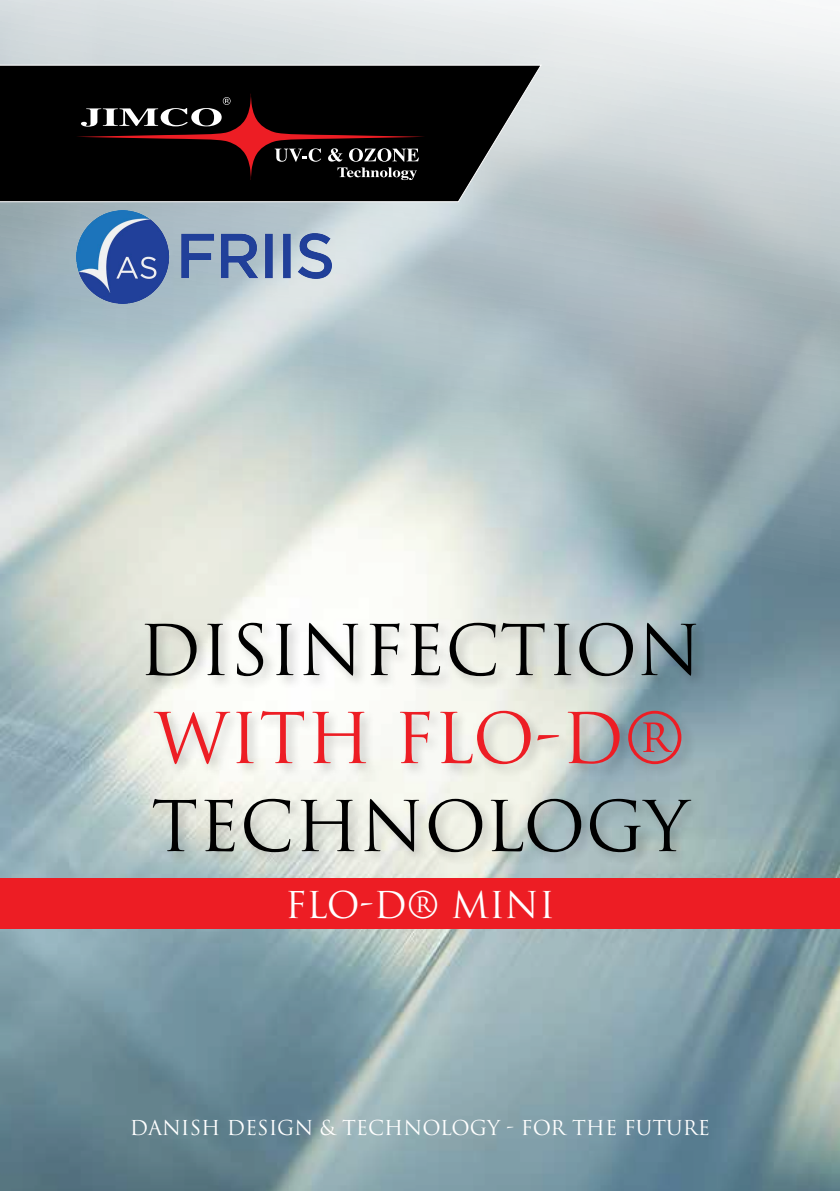
<style>
.page{position:relative;width:840px;height:1191px;background:#fff}
.page>*{position:absolute;margin:0;border:0;box-sizing:border-box;transform-origin:0 0}
.t1{font:68px "Trajan";color:#000}
.t2{font:68px "Trajan";color:#ed1d24}
.t3{font:36px "Trajan";color:#fff}
.t4{font:20px "Trajan";color:#fff}
</style>
<div class="page">
<img style="left:0;top:0;width:839px;height:1191px">
<svg style="left:0;top:64px;width:542px;height:139px;background:#232525"></svg>
<svg style="left:76px;top:94px;width:349px;height:86px;background:#211112"></svg>
<div style="left:142px;top:619px;width:567px;height:247px;background:#000;opacity:.2"></div>
<div style="left:0;top:878px;width:839px;height:51px;background:#ed1d24"></div>
<img style="left:77px;top:211px;width:255px;height:93px">
<h1 class="t1" style="left:138px;top:609px;width:564px">DISINFECTION</h1>
<h1 class="t2" style="left:154px;top:697px;width:532px">WITH FLO-D®</h1>
<h1 class="t1" style="left:151px;top:785px;width:539px">TECHNOLOGY</h1>
<h2 class="t3" style="left:285px;top:883px;width:271px">FLO-D® MINI</h2>
<p class="t4" style="left:130px;top:1115px;width:581px">DANISH DESIGN &amp; TECHNOLOGY - FOR THE FUTURE</p>
</div>
